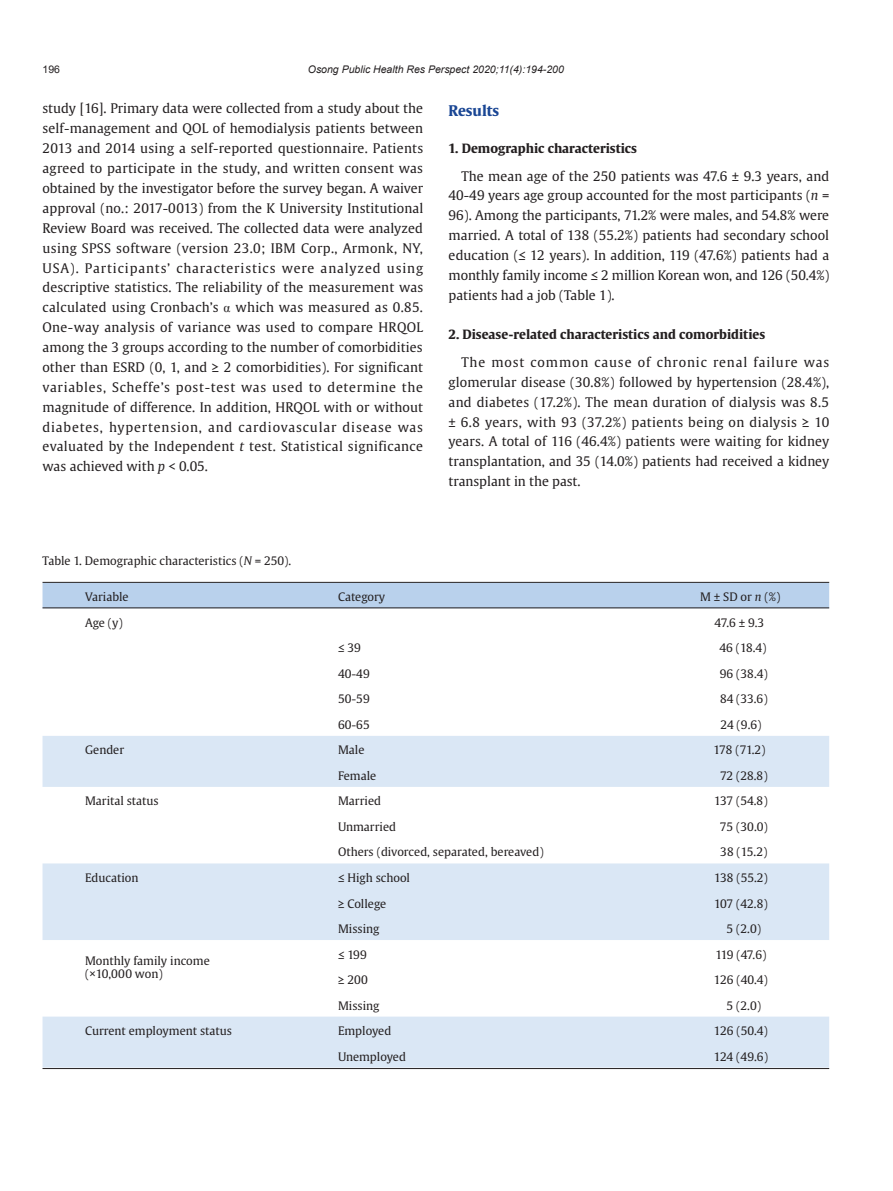
<style>
.page{position:relative;width:893px;height:1191px;background:#fff}
.page>*{position:absolute;margin:0;border:0;box-sizing:border-box;transform-origin:0 0}
.질병소제목볼드{font:700 14.7px "Gulliver";color:#1a4694}
.질병_단락_스타일_1{font:13.2px/19.8px "Gulliver";color:#231f20;text-align:justify}
.질병_소제볼드이탤{font:700 12.75px "Gulliver";color:#231f20}
.w질병표텍스트{font:11.7px "Gulliver";color:#231f20}
.t1{font:italic 10.5px "Arial";color:#231f20}
.t2{font:10.5px "Arial";color:#231f20}
.s1{font-family:"Times New Roman"}
.s2{font-style:italic}
</style>
<div class="page">
<div style="left:43px;top:583px;width:786px;height:24px;background:#b9d1ec"></div>
<svg style="left:43px;top:736px;width:786px;height:331px;fill:#dae7f5"></svg>
<hr style="left:43px;top:582px;width:786px;height:1px;background:#231f20">
<hr style="left:43px;top:607px;width:786px;height:1px;background:#231f20">
<hr style="left:43px;top:1068px;width:786px;height:1px;background:#231f20">
<p class="t2" style="left:43px;top:62px;width:19px">196</p>
<p class="t1" style="left:308px;top:62px;width:258px">Osong Public Health Res Perspect 2020;11(4):194-200</p>
<p class="질병_단락_스타일_1" style="left:43px;top:99px;width:382px">study [16]. Primary data were collected from a study about the self-management and QOL of hemodialysis patients between 2013 and 2014 using a self-reported questionnaire. Patients agreed to participate in the study, and written consent was obtained by the investigator before the survey began. A waiver approval (no.: 2017-0013) from the K University Institutional Review Board was received. The collected data were analyzed using SPSS software (version 23.0; IBM Corp., Armonk, NY, USA). Participants’ characteristics were analyzed using descriptive statistics. The reliability of the measurement was calculated using Cronbach’s <span class="s1">α</span> which was measured as 0.85.<br>One-way analysis of variance was used to compare HRQOL among the 3 groups according to the number of comorbidities other than ESRD (0, 1, and ≥ 2 comorbidities). For significant variables, Scheffe’s post-test was used to determine the magnitude of difference. In addition, HRQOL with or without diabetes, hypertension, and cardiovascular disease was evaluated by the Independent <span class="s2">t</span> test. Statistical significance was achieved with <span class="s2">p</span> &lt; 0.05.</p>
<p class="질병소제목볼드" style="left:449px;top:101px;width:52px">Results</p>
<p class="질병_소제볼드이탤" style="left:449px;top:140px;width:190px">1. Demographic characteristics</p>
<p class="질병_단락_스타일_1" style="left:449px;top:166px;width:382px;text-indent:13px">The mean age of the 250 patients was 47.6 ± 9.3 years, and 40-49 years age group accounted for the most participants (<span class="s2">n</span> = 96). Among the participants, 71.2% were males, and 54.8% were married. A total of 138 (55.2%) patients had secondary school education (≤ 12 years). In addition, 119 (47.6%) patients had a monthly family income ≤ 2 million Korean won, and 126 (50.4%) patients had a job (Table 1).</p>
<p class="질병_소제볼드이탤" style="left:449px;top:326px;width:318px">2. Disease-related characteristics and comorbidities</p>
<p class="질병_단락_스타일_1" style="left:449px;top:352px;width:382px;text-indent:13px">The most common cause of chronic renal failure was glomerular disease (30.8%) followed by hypertension (28.4%), and diabetes (17.2%). The mean duration of dialysis was 8.5 ± 6.8 years, with 93 (37.2%) patients being on dialysis ≥ 10 years. A total of 116 (46.4%) patients were waiting for kidney transplantation, and 35 (14.0%) patients had received a kidney transplant in the past.</p>
<p class="w질병표텍스트" style="left:43px;top:553px;width:250px">Table 1. Demographic characteristics (<span class="s2">N</span> = 250).</p>
<p class="w질병표텍스트" style="left:85px;top:590px;width:45px">Variable</p>
<p class="w질병표텍스트" style="left:338px;top:590px;width:49px">Category</p>
<p class="w질병표텍스트" style="left:700px;top:590px;width:82px">M ± SD or <span class="s2">n</span> (%)</p>
<p class="w질병표텍스트" style="left:85px;top:615px;width:39px">Age (y)</p>
<p class="w질병표텍스트" style="left:715px;top:615px;width:51px">47.6 ± 9.3</p>
<p class="w질병표텍스트" style="left:338px;top:641px;width:24px">≤ 39</p>
<p class="w질병표텍스트" style="left:720px;top:641px;width:48px">46 (18.4)</p>
<p class="w질병표텍스트" style="left:338px;top:666px;width:33px">40-49</p>
<p class="w질병표텍스트" style="left:720px;top:666px;width:49px">96 (38.4)</p>
<p class="w질병표텍스트" style="left:338px;top:692px;width:33px">50-59</p>
<p class="w질병표텍스트" style="left:720px;top:692px;width:49px">84 (33.6)</p>
<p class="w질병표텍스트" style="left:338px;top:717px;width:33px">60-65</p>
<p class="w질병표텍스트" style="left:720px;top:717px;width:43px">24 (9.6)</p>
<p class="w질병표텍스트" style="left:85px;top:743px;width:41px">Gender</p>
<p class="w질병표텍스트" style="left:338px;top:743px;width:28px">Male</p>
<p class="w질병표텍스트" style="left:713px;top:743px;width:53px">178 (71.2)</p>
<p class="w질병표텍스트" style="left:338px;top:768px;width:40px">Female</p>
<p class="w질병표텍스트" style="left:720px;top:768px;width:49px">72 (28.8)</p>
<p class="w질병표텍스트" style="left:85px;top:794px;width:75px">Marital status</p>
<p class="w질병표텍스트" style="left:338px;top:794px;width:45px">Married</p>
<p class="w질병표텍스트" style="left:714px;top:794px;width:55px">137 (54.8)</p>
<p class="w질병표텍스트" style="left:338px;top:819px;width:60px">Unmarried</p>
<p class="w질병표텍스트" style="left:720px;top:819px;width:49px">75 (30.0)</p>
<p class="w질병표텍스트" style="left:338px;top:845px;width:207px">Others (divorced, separated, bereaved)</p>
<p class="w질병표텍스트" style="left:720px;top:845px;width:49px">38 (15.2)</p>
<p class="w질병표텍스트" style="left:85px;top:870px;width:55px">Education</p>
<p class="w질병표텍스트" style="left:338px;top:870px;width:74px">≤ High school</p>
<p class="w질병표텍스트" style="left:714px;top:870px;width:55px">138 (55.2)</p>
<p class="w질병표텍스트" style="left:338px;top:896px;width:50px">≥ College</p>
<p class="w질병표텍스트" style="left:714px;top:896px;width:55px">107 (42.8)</p>
<p class="w질병표텍스트" style="left:338px;top:921px;width:43px">Missing</p>
<p class="w질병표텍스트" style="left:727px;top:921px;width:36px">5 (2.0)</p>
<p class="w질병표텍스트" style="left:85px;top:953px;width:126px">Monthly family income</p>
<p class="w질병표텍스트" style="left:85px;top:966px;width:79px">(×10,000 won)</p>
<p class="w질병표텍스트" style="left:338px;top:947px;width:30px">≤ 199</p>
<p class="w질병표텍스트" style="left:715px;top:947px;width:52px">119 (47.6)</p>
<p class="w질병표텍스트" style="left:338px;top:972px;width:31px">≥ 200</p>
<p class="w질병표텍스트" style="left:714px;top:972px;width:55px">126 (40.4)</p>
<p class="w질병표텍스트" style="left:338px;top:998px;width:43px">Missing</p>
<p class="w질병표텍스트" style="left:727px;top:998px;width:36px">5 (2.0)</p>
<p class="w질병표텍스트" style="left:85px;top:1023px;width:148px">Current employment status</p>
<p class="w질병표텍스트" style="left:338px;top:1023px;width:55px">Employed</p>
<p class="w질병표텍스트" style="left:714px;top:1023px;width:55px">126 (50.4)</p>
<p class="w질병표텍스트" style="left:338px;top:1049px;width:70px">Unemployed</p>
<p class="w질병표텍스트" style="left:714px;top:1049px;width:56px">124 (49.6)</p>
</div>
